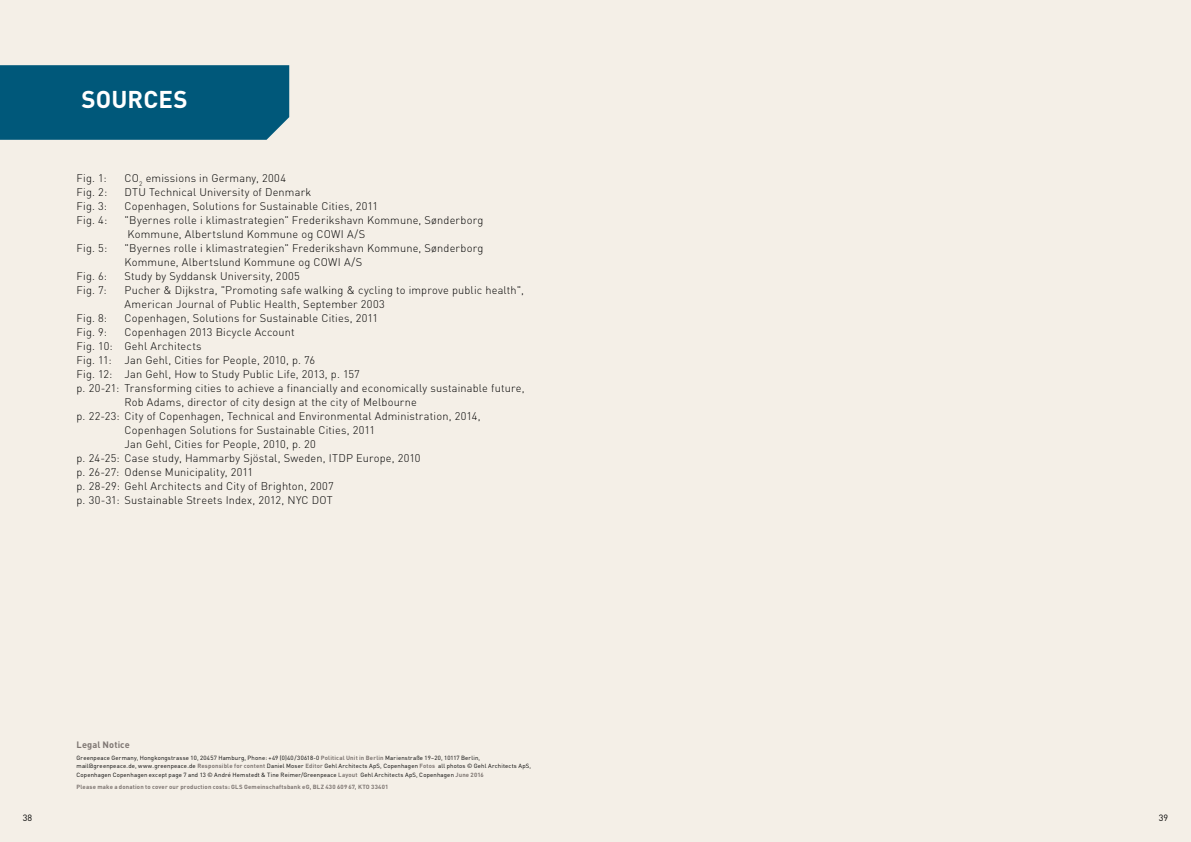
<style>
.page{position:relative;width:1191px;height:842px;background:#f4efe7}
.page>*{position:absolute;margin:0;border:0;box-sizing:border-box;transform-origin:0 0}
.t1{font:700 24px "DINOT";letter-spacing:.005em;color:#fff}
.t2{font:300 11px/14px "DINOT";letter-spacing:.015em;color:#000}
.t3{font:700 9.2px "DINOT";letter-spacing:.01em;color:#7f7773}
.t4{font:9px "DINOT";color:#000}
.t5{font:6px/8.5px "DINOT";letter-spacing:.03em;color:#000}
.t6{font:700 6px "DINOT";letter-spacing:.03em;color:#7f7773}
.s1{font-weight:700;color:#7f7773}
</style>
<div class="page">
<div style="left:0;top:65px;width:289px;height:75px;background:#00587a"></div>
<h1 class="t1" style="left:81px;top:84px;width:108px">SOURCES</h1>
<p class="t2" style="left:77px;top:171px;width:32px">Fig. 1:</p>
<p class="t2" style="left:125px;top:171px;width:163px">CO<sub>2</sub> emissions in Germany, 2004</p>
<p class="t2" style="left:77px;top:185px;width:32px">Fig. 2:</p>
<p class="t2" style="left:125px;top:185px;width:188px">DTU Technical University of Denmark</p>
<p class="t2" style="left:77px;top:199px;width:32px">Fig. 3:</p>
<p class="t2" style="left:125px;top:199px;width:255px">Copenhagen, Solutions for Sustainable Cities, 2011</p>
<p class="t2" style="left:77px;top:213px;width:32px">Fig. 4:</p>
<p class="t2" style="left:125px;top:213px;width:360px">"Byernes rolle i klimastrategien" Frederikshavn Kommune, Sønderborg<br>Kommune, Albertslund Kommune og COWI A/S</p>
<p class="t2" style="left:77px;top:241px;width:32px">Fig. 5:</p>
<p class="t2" style="left:125px;top:241px;width:360px">"Byernes rolle i klimastrategien" Frederikshavn Kommune, Sønderborg<br>Kommune, Albertslund Kommune og COWI A/S</p>
<p class="t2" style="left:77px;top:269px;width:32px">Fig. 6:</p>
<p class="t2" style="left:125px;top:269px;width:177px">Study by Syddansk University, 2005</p>
<p class="t2" style="left:77px;top:283px;width:32px">Fig. 7:</p>
<p class="t2" style="left:125px;top:283px;width:401px">Pucher &amp; Dijkstra, "Promoting safe walking &amp; cycling to improve public health",<br>American Journal of Public Health, September 2003</p>
<p class="t2" style="left:77px;top:311px;width:32px">Fig. 8:</p>
<p class="t2" style="left:125px;top:311px;width:255px">Copenhagen, Solutions for Sustainable Cities, 2011</p>
<p class="t2" style="left:77px;top:325px;width:32px">Fig. 9:</p>
<p class="t2" style="left:125px;top:325px;width:172px">Copenhagen 2013 Bicycle Account</p>
<p class="t2" style="left:77px;top:339px;width:127px">Fig. 10: Gehl Architects</p>
<p class="t2" style="left:77px;top:353px;width:240px">Fig. 11: Jan Gehl, Cities for People, 2010, p. 76</p>
<p class="t2" style="left:77px;top:367px;width:285px">Fig. 12: Jan Gehl, How to Study Public Life, 2013, p. 157</p>
<p class="t2" style="left:77px;top:381px;width:449px">p. 20-21: Transforming cities to achieve a financially and economically sustainable future,</p>
<p class="t2" style="left:125px;top:395px;width:294px">Rob Adams, director of city design at the city of Melbourne</p>
<p class="t2" style="left:77px;top:409px;width:405px">p. 22-23: City of Copenhagen, Technical and Environmental Administration, 2014,</p>
<p class="t2" style="left:125px;top:423px;width:252px">Copenhagen Solutions for Sustainable Cities, 2011</p>
<p class="t2" style="left:125px;top:437px;width:193px">Jan Gehl, Cities for People, 2010, p. 20</p>
<p class="t2" style="left:77px;top:451px;width:345px">p. 24-25: Case study, Hammarby Sjöstal, Sweden, ITDP Europe, 2010</p>
<p class="t2" style="left:77px;top:465px;width:178px">p. 26-27: Odense Municipality, 2011</p>
<p class="t2" style="left:77px;top:479px;width:259px">p. 28-29: Gehl Architects and City of Brighton, 2007</p>
<p class="t2" style="left:77px;top:493px;width:258px">p. 30-31: Sustainable Streets Index, 2012, NYC DOT</p>
<p class="t3" style="left:77px;top:739px;width:55px">Legal Notice</p>
<p class="t5" style="left:77px;top:753px;width:456px">Greenpeace Germany, Hongkongstrasse 10, 20457 Hamburg, Phone: +49 (0)40/30618-0 <span class="s1">Political Unit in Berlin</span> Marienstraße 19–20, 10117 Berlin, mail@greenpeace.de, www.greenpeace.de <span class="s1">Responsible for content</span> Daniel Moser <span class="s1">Editor</span> Gehl Architects ApS, Copenhagen <span class="s1">Fotos</span> all photos © Gehl Architects ApS,<br>Copenhagen Copenhagen except page 7 and 13 © André Hemstedt &amp; Tine Reimer/Greenpeace <span class="s1">Layout</span> Gehl Architects ApS, Copenhagen <span class="s1">June 2016</span></p>
<p class="t6" style="left:77px;top:783px;width:313px">Please make a donation to cover our production costs: GLS Gemeinschaftsbank eG, BLZ 430 609 67, KTO 33401</p>
<p class="t4" style="left:23px;top:812px;width:11px">38</p>
<p class="t4" style="left:1158px;top:812px;width:11px">39</p>
</div>
